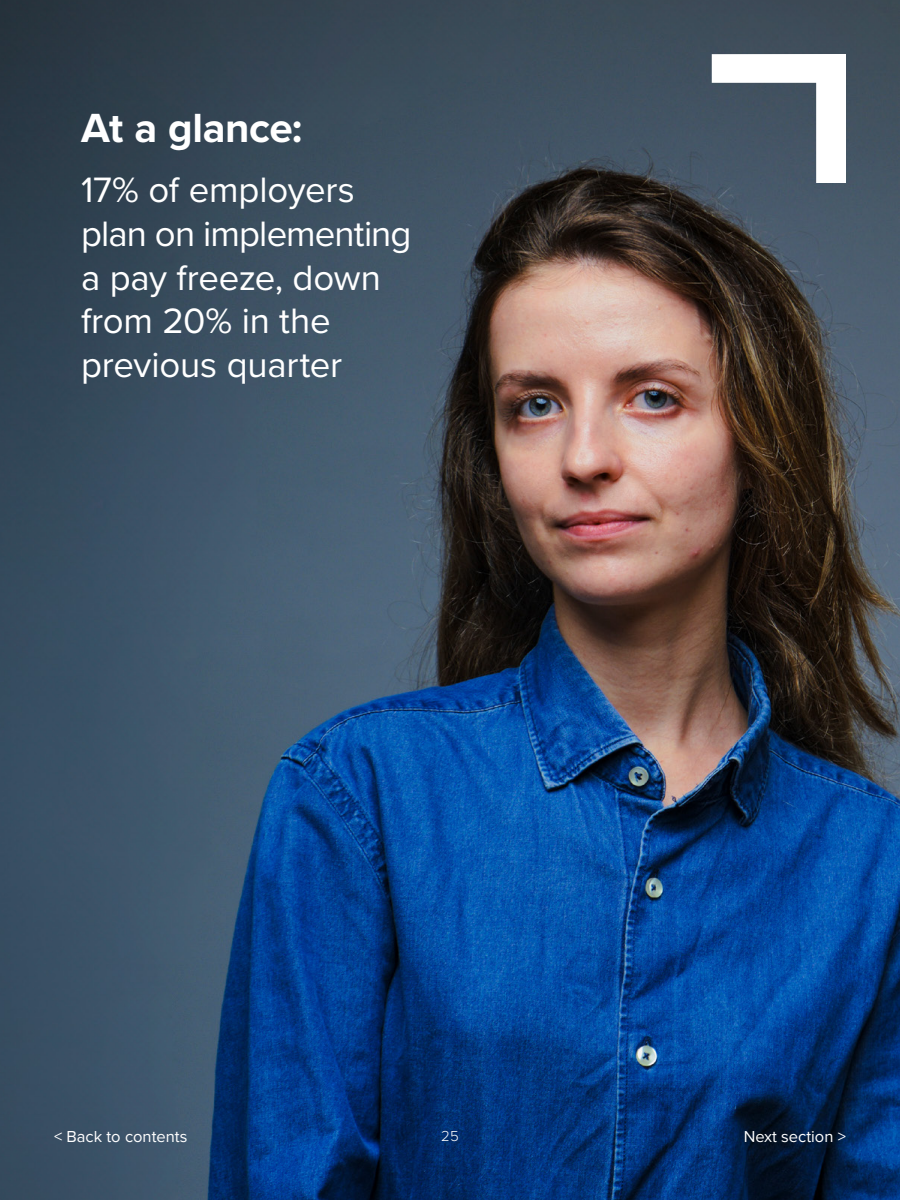
<style>
.page{position:relative;width:900px;height:1200px;background:#fff}
.page>*{position:absolute;margin:0;border:0;box-sizing:border-box;transform-origin:0 0}
.t1{font:700 42.15px "Proxima Nova";letter-spacing:-.01em;color:#fff}
.t2{font:36.6px/43.7px "Proxima Nova";letter-spacing:-.01em;color:#fff}
.t3{font:16.5px "Proxima Nova";color:#fff}
.t4{font:300 15px "Proxima Nova";color:#fff}
</style>
<div class="page">
<img style="left:0;top:0;width:900px;height:1200px">
<svg style="left:712px;top:54px;width:134px;height:129px"></svg>
<p class="t1" style="left:81px;top:110px;width:223px">At a glance:</p>
<p class="t2" style="left:81px;top:170px;width:332px">17% of employers plan on implementing a pay freeze, down from 20% in the previous quarter</p>
<p class="t3" style="left:54px;top:1129px;width:135px">&lt; Back to contents</p>
<p class="t4" style="left:441px;top:1129px;width:19px">25</p>
<p class="t3" style="left:744px;top:1129px;width:104px">Next section &gt;</p>
</div>
